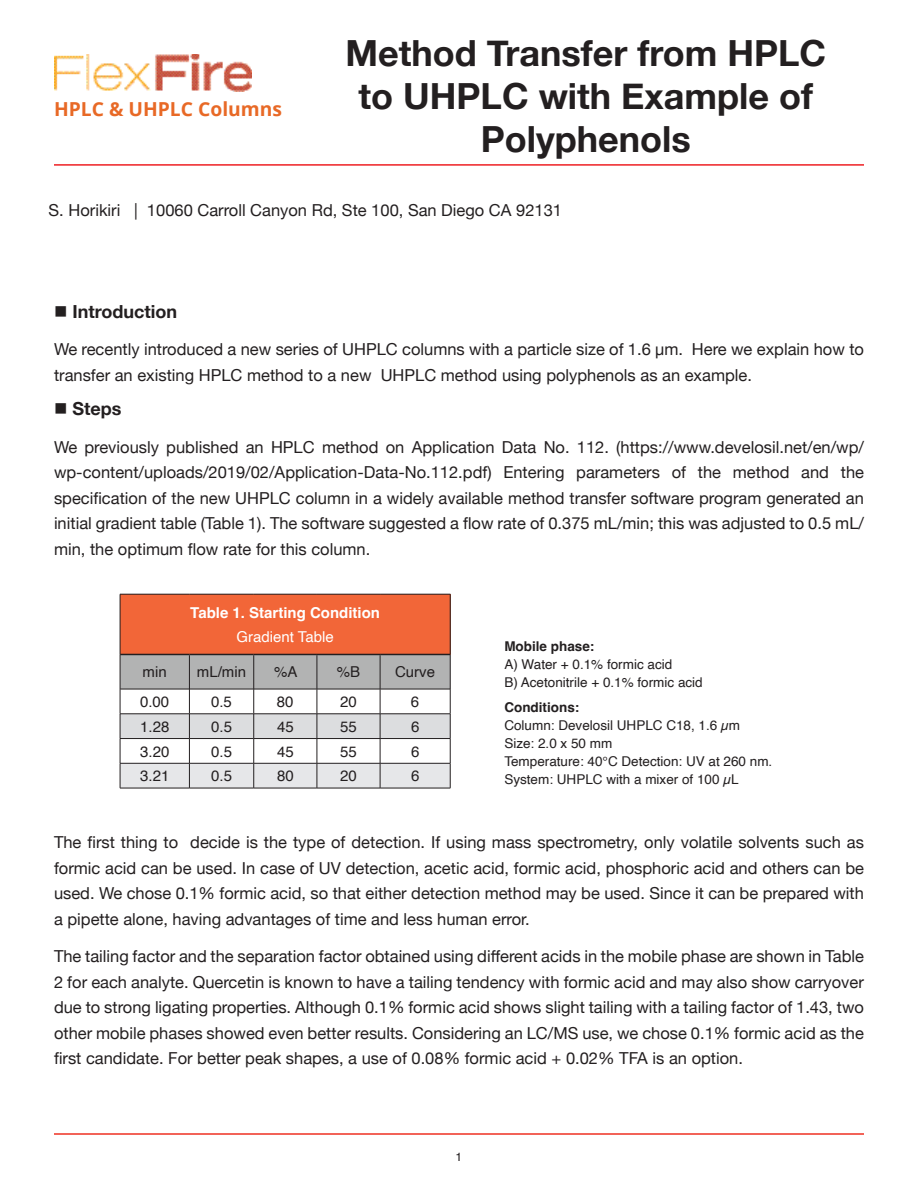
<style>
.page{position:relative;width:918px;height:1188px;background:#fff}
.page>*{position:absolute;margin:0;border:0;box-sizing:border-box;transform-origin:0 0}
.t1{font:700 36px/43.2px "Helvetica Neue";color:#231f20;text-align:center}
.t2{font:700 19.35px "Open Sans";color:#e86926}
.t3{font:700 18px "Helvetica Neue";color:#231f20}
.t4{font:16.5px/25.5px "Helvetica Neue";color:#231f20;text-align:justify}
.t5{font:15px "Helvetica";color:#231f20}
.t6{font:700 15px "Helvetica";color:#fff}
.t7{font:15px "Helvetica";color:#fff}
.t8{font:13.5px/18px "Helvetica";color:#231f20}
.t9{font:700 13.5px "Helvetica";color:#231f20}
.t10{font:12px "Helvetica";color:#231f20}
</style>
<div class="page">
<hr style="left:54px;top:1133px;width:810px;height:2px;background:#ef3122">
<img style="left:54px;top:54px;width:198px;height:37px">
<hr style="left:54px;top:164px;width:810px;height:2px;background:#ee1f23">
<div style="left:120px;top:594px;width:330px;height:60px;background:#f26638"></div>
<hr style="left:120px;top:594px;width:69px;height:1px;background:#231f20">
<hr style="left:120px;top:594px;width:1px;height:60px;background:#231f20">
<hr style="left:189px;top:594px;width:65px;height:1px;background:#231f20">
<hr style="left:254px;top:594px;width:63px;height:1px;background:#231f20">
<hr style="left:317px;top:594px;width:63px;height:1px;background:#231f20">
<hr style="left:380px;top:594px;width:70px;height:1px;background:#231f20">
<hr style="left:450px;top:594px;width:1px;height:60px;background:#231f20">
<svg style="left:120px;top:654px;width:331px;height:134px"></svg>
<hr style="left:120px;top:788px;width:69px;height:1px;background:#231f20">
<hr style="left:189px;top:788px;width:65px;height:1px;background:#231f20">
<hr style="left:254px;top:788px;width:63px;height:1px;background:#231f20">
<hr style="left:317px;top:788px;width:63px;height:1px;background:#231f20">
<hr style="left:380px;top:788px;width:70px;height:1px;background:#231f20">
<p class="t2" style="left:54px;top:96px;width:230px">HPLC &amp; UHPLC Columns</p>
<h1 class="t1" style="left:346px;top:32px;width:482px">Method Transfer from HPLC to UHPLC with Example of<br>Polyphenols</h1>
<p class="t4" style="left:49px;top:198px;width:515px">S. Horikiri | 10060 Carroll Canyon Rd, Ste 100, San Diego CA 92131</p>
<p class="t3" style="left:54px;top:297px;width:125px">■ Introduction</p>
<p class="t4" style="left:54px;top:338px;width:812px">We recently introduced a new series of UHPLC columns with a particle size of 1.6 µm. Here we explain how to transfer an existing HPLC method to a new UHPLC method using polyphenols as an example.</p>
<p class="t3" style="left:54px;top:395px;width:69px">■ Steps</p>
<p class="t4" style="left:54px;top:435px;width:812px">We previously published an HPLC method on Application Data No. 112. (https://www.develosil.net/en/wp/ wp-content/uploads/2019/02/Application-Data-No.112.pdf) Entering parameters of the method and the specification of the new UHPLC column in a widely available method transfer software program generated an initial gradient table (Table 1). The software suggested a flow rate of 0.375 mL/min; this was adjusted to 0.5 mL/ min, the optimum flow rate for this column.</p>
<p class="t6" style="left:190px;top:603px;width:191px">Table 1. Starting Condition</p>
<p class="t7" style="left:237px;top:626px;width:99px">Gradient Table</p>
<p class="t5" style="left:143px;top:661px;width:26px">min</p>
<p class="t5" style="left:197px;top:661px;width:51px">mL/min</p>
<p class="t5" style="left:274px;top:661px;width:25px">%A</p>
<p class="t5" style="left:337px;top:661px;width:25px">%B</p>
<p class="t5" style="left:395px;top:661px;width:42px">Curve</p>
<p class="t5" style="left:140px;top:690px;width:31px">0.00</p>
<p class="t5" style="left:211px;top:690px;width:22px">0.5</p>
<p class="t5" style="left:277px;top:690px;width:18px">80</p>
<p class="t5" style="left:340px;top:690px;width:18px">20</p>
<p class="t5" style="left:411px;top:690px;width:10px">6</p>
<p class="t5" style="left:140px;top:715px;width:31px">1.28</p>
<p class="t5" style="left:211px;top:715px;width:22px">0.5</p>
<p class="t5" style="left:277px;top:715px;width:18px">45</p>
<p class="t5" style="left:340px;top:715px;width:18px">55</p>
<p class="t5" style="left:411px;top:715px;width:10px">6</p>
<p class="t5" style="left:140px;top:740px;width:31px">3.20</p>
<p class="t5" style="left:211px;top:740px;width:22px">0.5</p>
<p class="t5" style="left:277px;top:740px;width:18px">45</p>
<p class="t5" style="left:340px;top:740px;width:18px">55</p>
<p class="t5" style="left:411px;top:740px;width:10px">6</p>
<p class="t5" style="left:140px;top:764px;width:31px">3.21</p>
<p class="t5" style="left:211px;top:764px;width:22px">0.5</p>
<p class="t5" style="left:277px;top:764px;width:18px">80</p>
<p class="t5" style="left:340px;top:764px;width:18px">20</p>
<p class="t5" style="left:411px;top:764px;width:10px">6</p>
<p class="t9" style="left:504px;top:638px;width:92px">Mobile phase:</p>
<p class="t8" style="left:504px;top:656px;width:200px">A) Water + 0.1% formic acid<br>B) Acetonitrile + 0.1% formic acid</p>
<p class="t9" style="left:504px;top:699px;width:76px">Conditions:</p>
<p class="t8" style="left:504px;top:716px;width:270px">Column: Develosil UHPLC C18, 1.6 µm<br>Size: 2.0 x 50 mm<br>Temperature: 40°C Detection: UV at 260 nm.<br>System: UHPLC with a mixer of 100 µL</p>
<p class="t4" style="left:54px;top:831px;width:812px">The first thing to decide is the type of detection. If using mass spectrometry, only volatile solvents such as formic acid can be used. In case of UV detection, acetic acid, formic acid, phosphoric acid and others can be used. We chose 0.1% formic acid, so that either detection method may be used. Since it can be prepared with a pipette alone, having advantages of time and less human error.</p>
<p class="t4" style="left:54px;top:945px;width:812px">The tailing factor and the separation factor obtained using different acids in the mobile phase are shown in Table 2 for each analyte. Quercetin is known to have a tailing tendency with formic acid and may also show carryover due to strong ligating properties. Although 0.1% formic acid shows slight tailing with a tailing factor of 1.43, two other mobile phases showed even better results. Considering an LC/MS use, we chose 0.1% formic acid as the first candidate. For better peak shapes, a use of 0.08% formic acid + 0.02% TFA is an option.</p>
<p class="t10" style="left:456px;top:1148px;width:8px">1</p>
</div>
